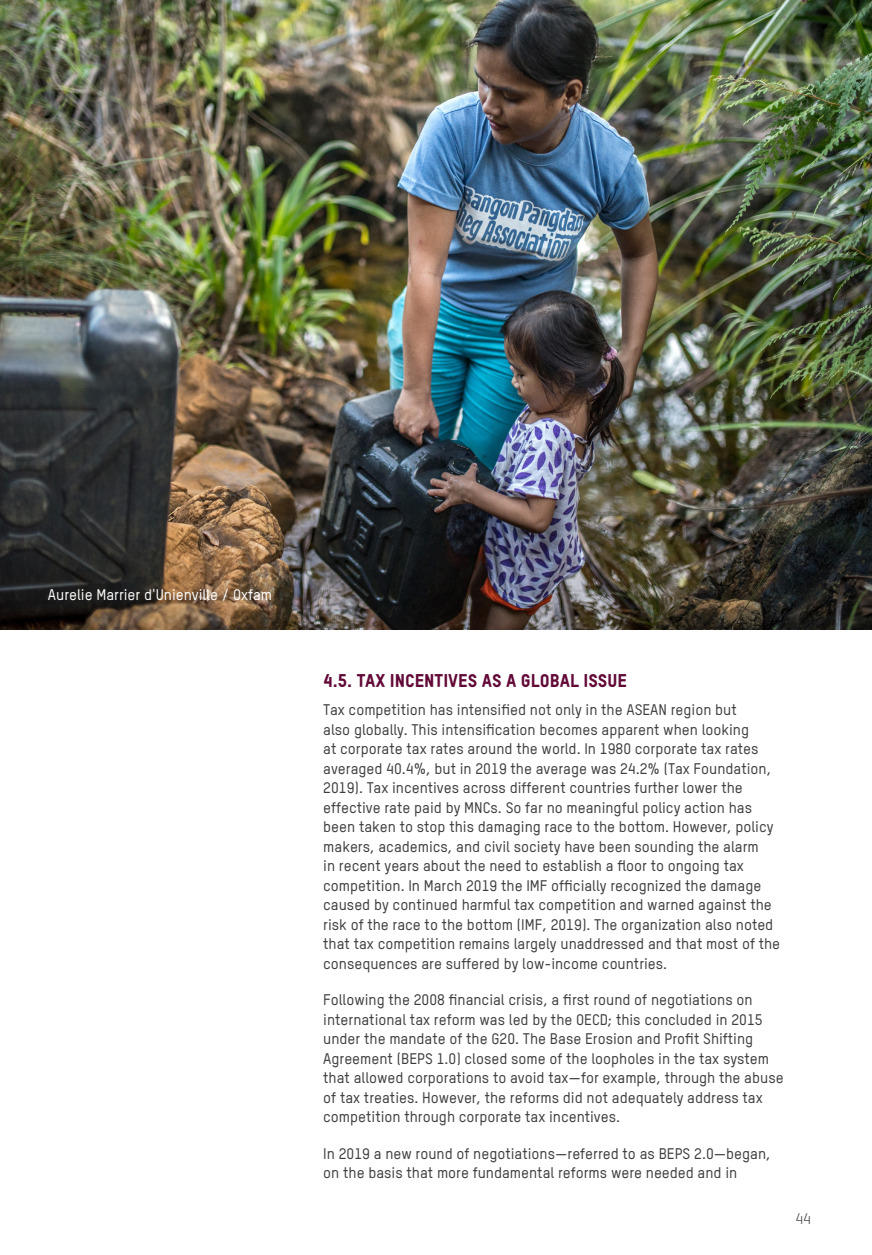
<style>
.page{position:relative;width:872px;height:1255px;background:#fff}
.page>*{position:absolute;margin:0;border:0;box-sizing:border-box;transform-origin:0 0}
.Heading_2{font:18px "Oxfam TSTARPRO Headline";color:#620837}
.Body{font:500 15px/19.5px "Oxfam TSTARPRO";color:#3e3e3f}
.Body-2{font:500 15px "Oxfam TSTARPRO";color:#fff}
.t1{font:15px "Oxfam TSTARPRO";color:#3e3e3f}
</style>
<div class="page">
<img style="left:0;top:0;width:872px;height:629px">
<p class="Body-2" style="left:48px;top:583px;width:226px">Aurelie Marrier d'Unienville / Oxfam</p>
<p class="Heading_2" style="left:323px;top:666px;width:305px">4.5. TAX INCENTIVES AS A GLOBAL ISSUE</p>
<p class="Body" style="left:323px;top:698px;width:458px">Tax competition has intensified not only in the ASEAN region but<br>also globally. This intensification becomes apparent when looking<br>at corporate tax rates around the world. In 1980 corporate tax rates averaged 40.4%, but in 2019 the average was 24.2% (Tax Foundation, 2019). Tax incentives across different countries further lower the effective rate paid by MNCs. So far no meaningful policy action has been taken to stop this damaging race to the bottom. However, policy makers, academics, and civil society have been sounding the alarm<br>in recent years about the need to establish a floor to ongoing tax competition. In March 2019 the IMF officially recognized the damage caused by continued harmful tax competition and warned against the risk of the race to the bottom (IMF, 2019). The organization also noted that tax competition remains largely unaddressed and that most of the consequences are suffered by low-income countries.</p>
<p class="Body" style="left:323px;top:988px;width:462px">Following the 2008 financial crisis, a first round of negotiations on international tax reform was led by the OECD; this concluded in 2015 under the mandate of the G20. The Base Erosion and Profit Shifting Agreement (BEPS 1.0) closed some of the loopholes in the tax system that allowed corporations to avoid tax—for example, through the abuse of tax treaties. However, the reforms did not adequately address tax competition through corporate tax incentives.</p>
<p class="Body" style="left:323px;top:1142px;width:449px">In 2019 a new round of negotiations—referred to as BEPS 2.0—began, on the basis that more fundamental reforms were needed and in</p>
<p class="t1" style="left:795px;top:1207px;width:17px">44</p>
</div>
